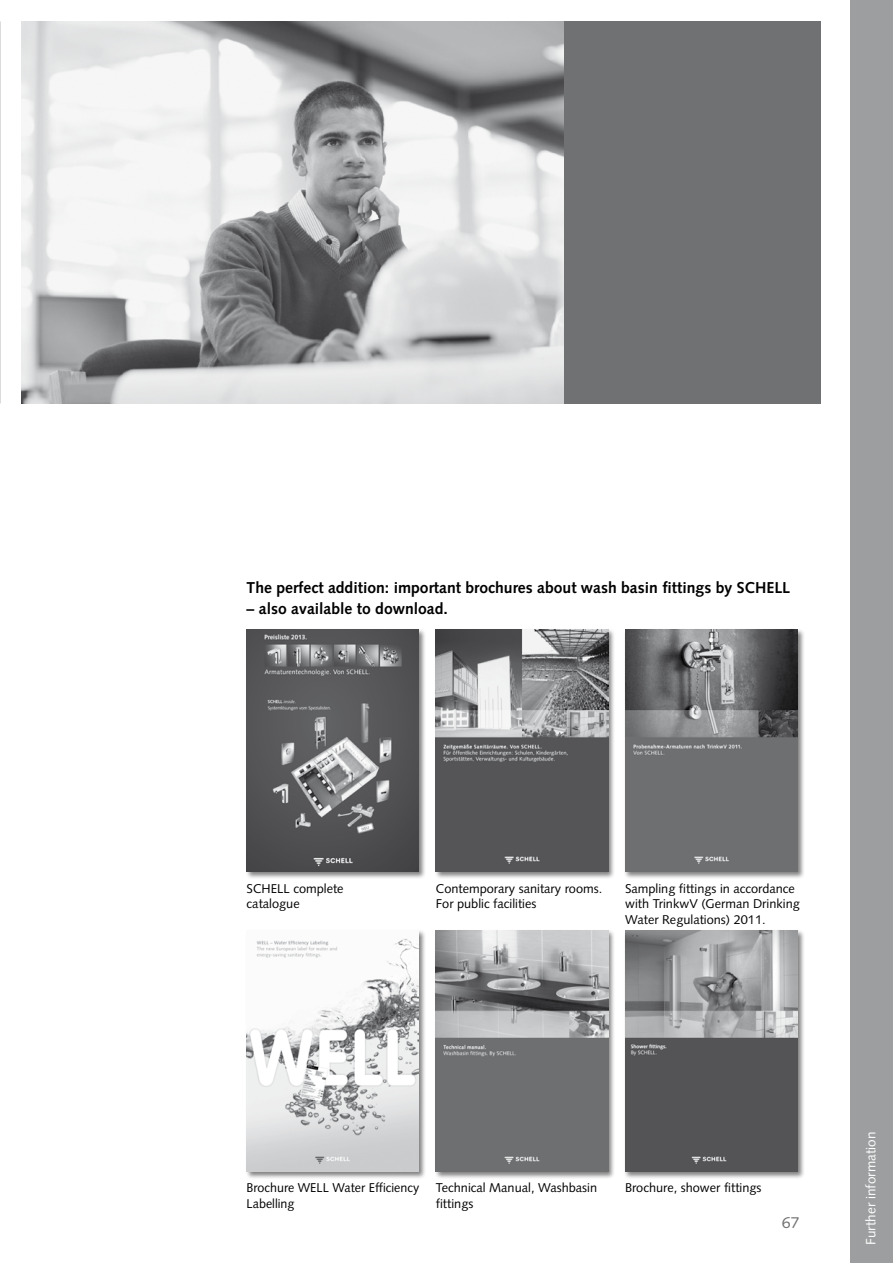
<style>
.page{position:relative;width:893px;height:1263px;background:#fff}
.page>*{position:absolute;margin:0;border:0;box-sizing:border-box;transform-origin:0 0}
.t1{font:700 15.75px "Syntax";color:#000}
.t2{font:15.75px "Syntax";color:#707172}
.t3{font:13.5px "Syntax";color:#fff}
.t4{font:12.75px/15.8px "Syntax";color:#000}
</style>
<div class="page">
<div style="left:850px;top:0;width:43px;height:1263px;background:#9c9e9f"></div>
<img style="left:22px;top:21px;width:542px;height:383px">
<div style="left:564px;top:21px;width:257px;height:383px;background:#707172"></div>
<div style="left:245px;top:628px;width:181px;height:251px;background:#000;opacity:.5"></div>
<img style="left:247px;top:630px;width:172px;height:241px">
<div style="left:434px;top:628px;width:182px;height:251px;background:#000;opacity:.5"></div>
<img style="left:436px;top:630px;width:172px;height:241px">
<div style="left:623px;top:628px;width:182px;height:251px;background:#000;opacity:.5"></div>
<img style="left:625px;top:630px;width:172px;height:241px">
<div style="left:623px;top:929px;width:182px;height:250px;background:#000;opacity:.5"></div>
<img style="left:625px;top:930px;width:172px;height:242px">
<div style="left:245px;top:929px;width:181px;height:250px;background:#000;opacity:.5"></div>
<img style="left:247px;top:930px;width:172px;height:242px">
<div style="left:434px;top:929px;width:182px;height:250px;background:#000;opacity:.5"></div>
<img style="left:436px;top:930px;width:172px;height:242px">
<p class="t1" style="left:247px;top:579px;width:545px">The perfect addition: important brochures about wash basin fittings by SCHELL</p>
<p class="t1" style="left:247px;top:600px;width:203px">– also available to download.</p>
<p class="t4" style="left:247px;top:880px;width:99px">SCHELL complete catalogue</p>
<p class="t4" style="left:436px;top:880px;width:168px">Contemporary sanitary rooms.<br>For public facilities</p>
<p class="t4" style="left:625px;top:880px;width:176px">Sampling fittings in accordance with TrinkwV (German Drinking<br>Water Regulations) 2011.</p>
<p class="t4" style="left:247px;top:1180px;width:174px">Brochure WELL Water Efficiency</p>
<p class="t4" style="left:625px;top:1180px;width:138px">Brochure, shower fittings</p>
<p class="t4" style="left:247px;top:1195px;width:49px">Labelling</p>
<p class="t4" style="left:436px;top:1180px;width:163px">Technical Manual, Washbasin fittings</p>
<p class="t2" style="left:782px;top:1213px;width:19px">67</p>
<p class="t3" style="left:863px;top:1245px;width:115px;rotate:-90deg">Further information</p>
</div>
